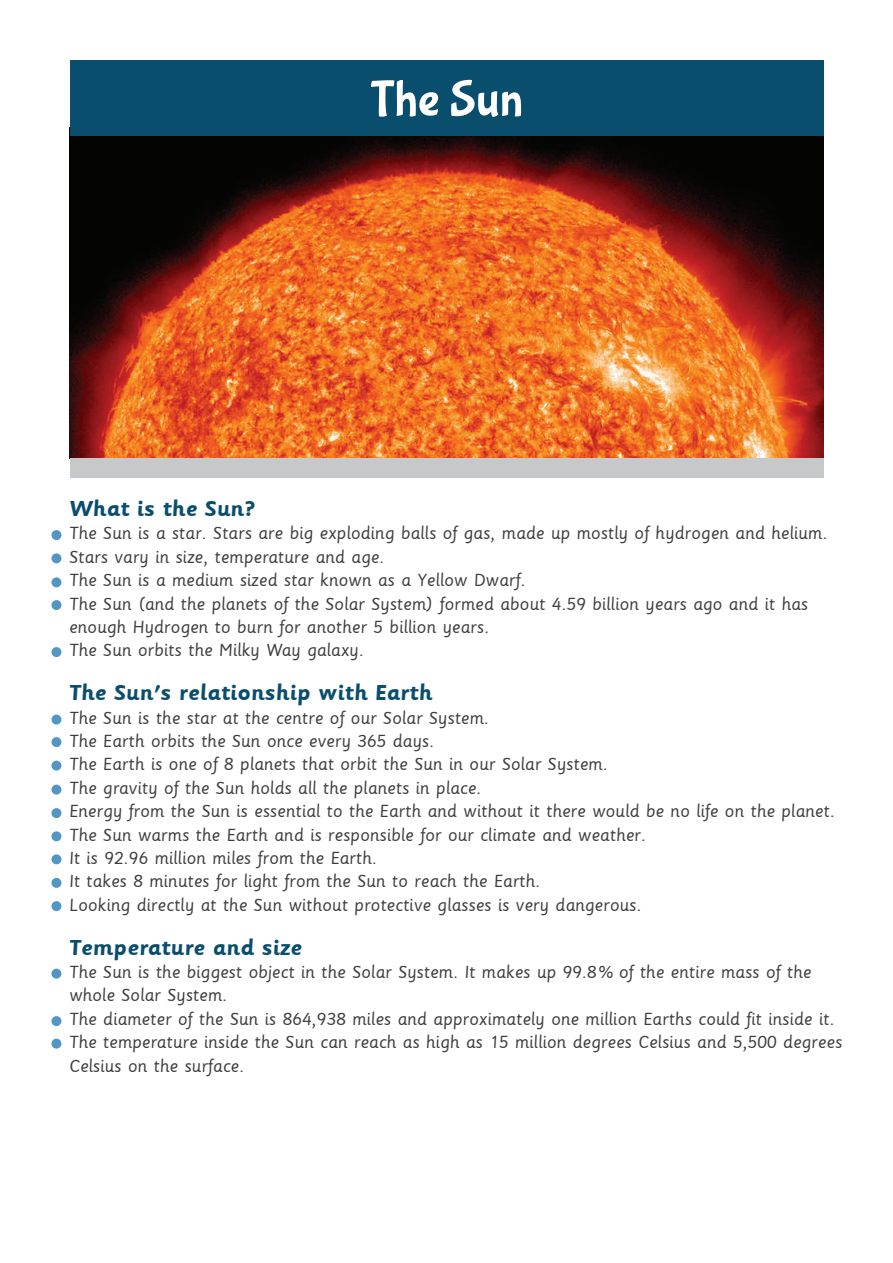
<style>
.page{position:relative;width:893px;height:1263px;background:#fff}
.page>*{position:absolute;margin:0;border:0;box-sizing:border-box;transform-origin:0 0}
.t1{font:51px "Bubblegum Sans";color:#fff}
.t2{font:700 24px "Sassoon Primary Type";color:#0a4e6d}
.t3{font:19.5px/23.4px "Sassoon Primary Type";color:#3e3e3f}
</style>
<div class="page">
<img style="left:70px;top:136px;width:753px;height:322px">
<div style="left:70px;top:60px;width:753px;height:76px;background:#0a4e6d"></div>
<div style="left:70px;top:458px;width:753px;height:20px;background:#c7c8ca"></div>
<div style="left:51px;top:530px;width:10px;height:10px;background:#5296c5;border-radius:50%"></div>
<div style="left:51px;top:553px;width:10px;height:10px;background:#5296c5;border-radius:50%"></div>
<div style="left:51px;top:577px;width:10px;height:10px;background:#5296c5;border-radius:50%"></div>
<div style="left:51px;top:600px;width:10px;height:10px;background:#5296c5;border-radius:50%"></div>
<div style="left:51px;top:647px;width:10px;height:10px;background:#5296c5;border-radius:50%"></div>
<div style="left:51px;top:715px;width:10px;height:9px;background:#5296c5;border-radius:50%"></div>
<div style="left:51px;top:737px;width:10px;height:10px;background:#5296c5;border-radius:50%"></div>
<div style="left:51px;top:761px;width:10px;height:9px;background:#5296c5;border-radius:50%"></div>
<div style="left:51px;top:785px;width:10px;height:9px;background:#5296c5;border-radius:50%"></div>
<div style="left:51px;top:808px;width:10px;height:10px;background:#5296c5;border-radius:50%"></div>
<div style="left:51px;top:831px;width:10px;height:10px;background:#5296c5;border-radius:50%"></div>
<div style="left:51px;top:854px;width:10px;height:10px;background:#5296c5;border-radius:50%"></div>
<div style="left:51px;top:878px;width:10px;height:10px;background:#5296c5;border-radius:50%"></div>
<div style="left:51px;top:901px;width:10px;height:10px;background:#5296c5;border-radius:50%"></div>
<div style="left:51px;top:969px;width:10px;height:9px;background:#5296c5;border-radius:50%"></div>
<div style="left:51px;top:1016px;width:10px;height:10px;background:#5296c5;border-radius:50%"></div>
<div style="left:51px;top:1039px;width:10px;height:9px;background:#5296c5;border-radius:50%"></div>
<h1 class="t1" style="left:370px;top:71px;width:154px">The Sun</h1>
<p class="t2" style="left:69px;top:495px;width:187px">What is the Sun?</p>
<p class="t3" style="left:69px;top:522px;width:760px">The Sun is a star. Stars are big exploding balls of gas, made up mostly of hydrogen and helium.<br>Stars vary in size, temperature and age.<br>The Sun is a medium sized star known as a Yellow Dwarf.<br>The Sun (and the planets of the Solar System) formed about 4.59 billion years ago and it has enough Hydrogen to burn for another 5 billion years.<br>The Sun orbits the Milky Way galaxy.</p>
<p class="t2" style="left:69px;top:679px;width:365px">The Sun's relationship with Earth</p>
<p class="t3" style="left:69px;top:706px;width:767px">The Sun is the star at the centre of our Solar System.<br>The Earth orbits the Sun once every 365 days.<br>The Earth is one of 8 planets that orbit the Sun in our Solar System.<br>The gravity of the Sun holds all the planets in place.<br>Energy from the Sun is essential to the Earth and without it there would be no life on the planet.<br>The Sun warms the Earth and is responsible for our climate and weather.<br>It is 92.96 million miles from the Earth.<br>It takes 8 minutes for light from the Sun to reach the Earth.<br>Looking directly at the Sun without protective glasses is very dangerous.</p>
<p class="t2" style="left:69px;top:934px;width:235px">Temperature and size</p>
<p class="t3" style="left:69px;top:960px;width:775px">The Sun is the biggest object in the Solar System. It makes up 99.8% of the entire mass of the whole Solar System.<br>The diameter of the Sun is 864,938 miles and approximately one million Earths could fit inside it.<br>The temperature inside the Sun can reach as high as 15 million degrees Celsius and 5,500 degrees Celsius on the surface.</p>
</div>
